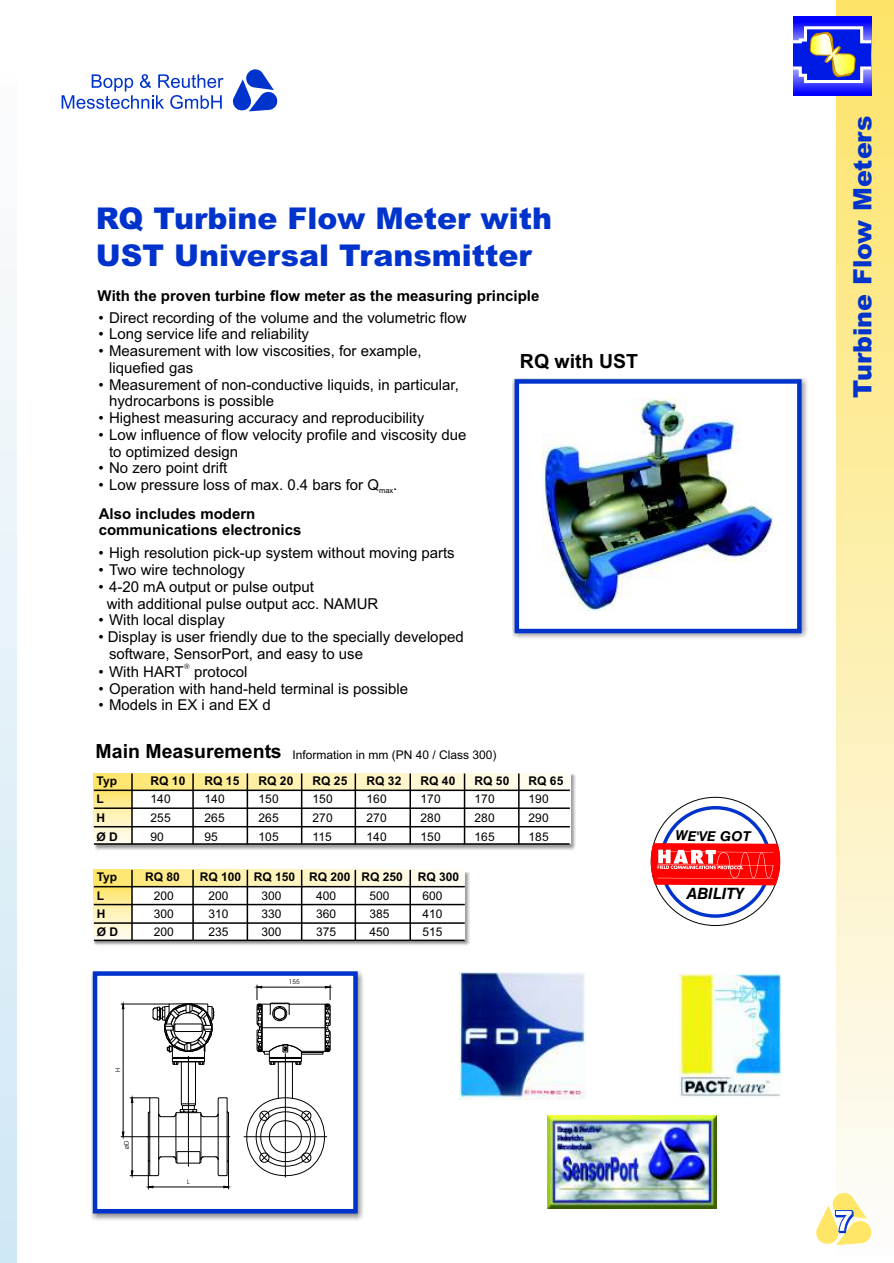
<style>
.page{position:relative;width:894px;height:1263px;background:#fff}
.page>*{position:absolute;margin:0;border:0;box-sizing:border-box;transform-origin:0 0}
.t1{font:900 30px/36.8px "Arial";color:#03c}
.t2{font:900 28.95px "Arial";color:#03c}
.t3{font:900 25.2px "Arial";color:#03c}
.t4{font:700 19.5px "Arial";color:#000}
.t5{font:italic 700 15.6px "Swis 721 BT";letter-spacing:-.005em;color:#000}
.t6{font:15px "Arial";color:#000}
.t7{font:700 15px/16.8px "Arial";color:#000}
.t8{font:italic 700 13.65px "Swis 721 BT";color:#000;scale:1.05 1}
.t9{font:12px/25.7px "Arial";color:#000}
.t10{font:700 12px "Arial";color:#000}
.t11{font:7.5px "Avant Garde Bk BT";color:#000}
.t12{font:6.45px "Avant Garde Bk BT";color:#000}
.s1{font-weight:700;font-size:19.5px}
.s2{font-weight:700}
</style>
<div class="page">
<img style="left:837px;top:0;width:57px;height:1186px">
<svg style="left:816px;top:1193px;width:56px;height:52px"></svg>
<img style="left:793px;top:17px;width:78px;height:78px">
<svg style="left:793px;top:26px;width:78px;height:57px;background:#6872ce"></svg>
<img style="left:96px;top:775px;width:479px;height:75px">
<div style="left:94px;top:773px;width:476px;height:71px;background:#fff"></div>
<img style="left:94px;top:773px;width:476px;height:17px">
<img style="left:94px;top:791px;width:37px;height:52px">
<hr style="left:94px;top:843px;width:476px;height:2px;background:#000">
<hr style="left:94px;top:826px;width:476px;height:1px;background:#000">
<hr style="left:94px;top:807px;width:476px;height:2px;background:#000">
<hr style="left:94px;top:790px;width:476px;height:1px;background:#000">
<hr style="left:131px;top:774px;width:2px;height:70px;background:#000">
<hr style="left:192px;top:774px;width:2px;height:70px;background:#000">
<hr style="left:247px;top:774px;width:1px;height:70px;background:#000">
<hr style="left:301px;top:774px;width:1px;height:70px;background:#000">
<hr style="left:355px;top:774px;width:1px;height:70px;background:#000">
<hr style="left:410px;top:774px;width:1px;height:70px;background:#000">
<hr style="left:464px;top:774px;width:1px;height:70px;background:#000">
<hr style="left:518px;top:774px;width:2px;height:70px;background:#000">
<img style="left:95px;top:872px;width:375px;height:74px">
<div style="left:93px;top:869px;width:372px;height:71px;background:#fff"></div>
<img style="left:94px;top:870px;width:370px;height:16px">
<img style="left:94px;top:887px;width:37px;height:53px">
<hr style="left:94px;top:940px;width:371px;height:1px;background:#000">
<hr style="left:94px;top:922px;width:371px;height:2px;background:#000">
<hr style="left:94px;top:904px;width:371px;height:1px;background:#000">
<hr style="left:94px;top:886px;width:371px;height:1px;background:#000">
<hr style="left:131px;top:870px;width:2px;height:71px;background:#000">
<hr style="left:192px;top:870px;width:2px;height:71px;background:#000">
<hr style="left:247px;top:870px;width:1px;height:71px;background:#000">
<hr style="left:301px;top:870px;width:1px;height:71px;background:#000">
<hr style="left:355px;top:870px;width:1px;height:71px;background:#000">
<hr style="left:410px;top:870px;width:1px;height:71px;background:#000">
<img style="left:92px;top:971px;width:271px;height:249px">
<div style="left:93px;top:971px;width:265px;height:242px;background:#fff;border:4px solid #03c"></div>
<svg style="left:62px;top:74px;width:162px;height:35px"></svg>
<svg style="left:233px;top:69px;width:45px;height:43px"></svg>
<img style="left:513px;top:378px;width:295px;height:260px">
<div style="left:515px;top:379px;width:287px;height:254px;background:#fff;border:4px solid #03c"></div>
<img style="left:542px;top:399px;width:232px;height:211px">
<img style="left:548px;top:1116px;width:168px;height:93px">
<svg style="left:651px;top:797px;width:129px;height:129px"></svg>
<svg style="left:650px;top:806px;width:131px;height:112px"></svg>
<img style="left:459px;top:973px;width:127px;height:126px">
<img style="left:680px;top:975px;width:102px;height:123px">
<svg style="left:121px;top:985px;width:212px;height:204px"></svg>
<hr style="left:262px;top:987px;width:63px;height:1px;background:#000">
<h1 class="t1" style="left:96px;top:203px;width:458px">RQ Turbine Flow Meter with<br>UST Universal Transmitter</h1>
<p class="t7" style="left:98px;top:289px;width:443px">With the proven turbine flow meter as the measuring principle</p>
<p class="t6" style="left:98px;top:312px;width:370px">• Direct recording of the volume and the volumetric flow</p>
<p class="t6" style="left:98px;top:328px;width:212px">• Long service life and reliability</p>
<p class="t6" style="left:98px;top:345px;width:325px">• Measurement with low viscosities, for example,</p>
<p class="t6" style="left:98px;top:379px;width:362px">• Measurement of non-conductive liquids, in particular,</p>
<p class="t6" style="left:98px;top:412px;width:327px">• Highest measuring accuracy and reproducibility</p>
<p class="t6" style="left:98px;top:429px;width:370px">• Low influence of flow velocity profile and viscosity due</p>
<p class="t6" style="left:98px;top:463px;width:130px">• No zero point drift</p>
<p class="t6" style="left:98px;top:479px;width:301px">• Low pressure loss of max. 0.4 bars for Q<sub>max</sub>.</p>
<p class="t6" style="left:109px;top:362px;width:86px">liquefied gas</p>
<p class="t6" style="left:109px;top:396px;width:167px">hydrocarbons is possible</p>
<p class="t6" style="left:109px;top:446px;width:131px">to optimized design</p>
<p class="t7" style="left:99px;top:506px;width:204px">Also includes modern communications electronics</p>
<p class="t6" style="left:98px;top:547px;width:358px">• High resolution pick-up system without moving parts</p>
<p class="t6" style="left:98px;top:564px;width:148px">• Two wire technology</p>
<p class="t6" style="left:98px;top:581px;width:217px">• 4-20 mA output or pulse output</p>
<p class="t6" style="left:98px;top:614px;width:128px">• With local display</p>
<p class="t6" style="left:98px;top:631px;width:367px">• Display is user friendly due to the specially developed</p>
<p class="t6" style="left:98px;top:666px;width:151px">• With HART protocol</p>
<p class="t6" style="left:98px;top:683px;width:311px">• Operation with hand-held terminal is possible</p>
<p class="t6" style="left:98px;top:699px;width:174px">• Models in EX i and EX d</p>
<p class="t6" style="left:107px;top:598px;width:273px">with additional pulse output acc. NAMUR</p>
<p class="t6" style="left:109px;top:648px;width:256px">software, SensorPort, and easy to use</p>
<p class="t11" style="left:184px;top:664px;width:8px">®</p>
<h3 class="t4" style="left:520px;top:353px;width:120px">RQ with UST</h3>
<p class="t9" style="left:96px;top:743px;width:402px"><span class="s1">Main Measurements</span> Information in mm (PN 40 / Class 300)<br><span class="s2">Typ</span></p>
<p class="t10" style="left:151px;top:776px;width:36px">RQ 10</p>
<p class="t10" style="left:205px;top:776px;width:36px">RQ 15</p>
<p class="t10" style="left:259px;top:776px;width:36px">RQ 20</p>
<p class="t10" style="left:313px;top:776px;width:36px">RQ 25</p>
<p class="t10" style="left:367px;top:776px;width:36px">RQ 32</p>
<p class="t10" style="left:421px;top:776px;width:36px">RQ 40</p>
<p class="t10" style="left:475px;top:776px;width:36px">RQ 50</p>
<p class="t10" style="left:529px;top:776px;width:36px">RQ 65</p>
<p class="t10" style="left:97px;top:795px;width:9px">L</p>
<p class="t9" style="left:151px;top:787px;width:22px">140</p>
<p class="t9" style="left:205px;top:787px;width:22px">140</p>
<p class="t9" style="left:259px;top:787px;width:22px">150</p>
<p class="t9" style="left:313px;top:787px;width:22px">150</p>
<p class="t9" style="left:367px;top:787px;width:22px">160</p>
<p class="t9" style="left:421px;top:787px;width:22px">170</p>
<p class="t9" style="left:475px;top:787px;width:22px">170</p>
<p class="t9" style="left:529px;top:787px;width:22px">190</p>
<p class="t10" style="left:97px;top:813px;width:10px">H</p>
<p class="t9" style="left:151px;top:806px;width:22px">255</p>
<p class="t9" style="left:205px;top:806px;width:22px">265</p>
<p class="t9" style="left:259px;top:806px;width:22px">265</p>
<p class="t9" style="left:313px;top:806px;width:22px">270</p>
<p class="t9" style="left:367px;top:806px;width:22px">270</p>
<p class="t9" style="left:421px;top:806px;width:22px">280</p>
<p class="t9" style="left:475px;top:806px;width:22px">280</p>
<p class="t9" style="left:529px;top:806px;width:22px">290</p>
<p class="t10" style="left:97px;top:832px;width:23px">Ø D</p>
<p class="t9" style="left:151px;top:825px;width:15px">90</p>
<p class="t9" style="left:205px;top:825px;width:15px">95</p>
<p class="t9" style="left:259px;top:825px;width:22px">105</p>
<p class="t9" style="left:313px;top:825px;width:21px">115</p>
<p class="t9" style="left:367px;top:825px;width:22px">140</p>
<p class="t9" style="left:421px;top:825px;width:22px">150</p>
<p class="t9" style="left:475px;top:825px;width:22px">165</p>
<p class="t9" style="left:529px;top:825px;width:22px">185</p>
<p class="t10" style="left:97px;top:873px;width:22px">Typ</p>
<p class="t10" style="left:145px;top:873px;width:36px">RQ 80</p>
<p class="t10" style="left:200px;top:873px;width:261px">RQ 100 RQ 150 RQ 200 RQ 250 RQ 300</p>
<p class="t10" style="left:97px;top:891px;width:9px">L</p>
<p class="t9" style="left:154px;top:884px;width:22px">200</p>
<p class="t9" style="left:209px;top:884px;width:22px">200</p>
<p class="t9" style="left:262px;top:884px;width:22px">300</p>
<p class="t9" style="left:316px;top:884px;width:22px">400</p>
<p class="t9" style="left:369px;top:884px;width:22px">500</p>
<p class="t9" style="left:423px;top:884px;width:22px">600</p>
<p class="t10" style="left:97px;top:909px;width:10px">H</p>
<p class="t9" style="left:154px;top:902px;width:22px">300</p>
<p class="t9" style="left:209px;top:902px;width:22px">310</p>
<p class="t9" style="left:262px;top:902px;width:22px">330</p>
<p class="t9" style="left:316px;top:902px;width:22px">360</p>
<p class="t9" style="left:369px;top:902px;width:22px">385</p>
<p class="t9" style="left:422px;top:902px;width:22px">410</p>
<p class="t10" style="left:97px;top:927px;width:23px">Ø D</p>
<p class="t9" style="left:154px;top:920px;width:22px">200</p>
<p class="t9" style="left:209px;top:920px;width:22px">235</p>
<p class="t9" style="left:262px;top:920px;width:22px">300</p>
<p class="t9" style="left:316px;top:920px;width:22px">375</p>
<p class="t9" style="left:369px;top:920px;width:22px">450</p>
<p class="t9" style="left:422px;top:920px;width:22px">515</p>
<p class="t12" style="left:115px;top:1072px;width:5px;rotate:-90deg">H</p>
<p class="t12" style="left:124px;top:1149px;width:10px;rotate:-90deg">øD</p>
<p class="t12" style="left:187px;top:1179px;width:4px">L</p>
<p class="t12" style="left:289px;top:979px;width:12px">155</p>
<p class="t8" style="left:676px;top:830px;width:73px">WE'VE GOT</p>
<p class="t5" style="left:687px;top:887px;width:58px">ABILITY</p>
<h3 class="t3" style="left:853px;top:398px;width:284px;rotate:-90deg">Turbine Flow Meters</h3>
<h2 class="t2" style="left:835px;top:1212px;width:21px">7</h2>
</div>
